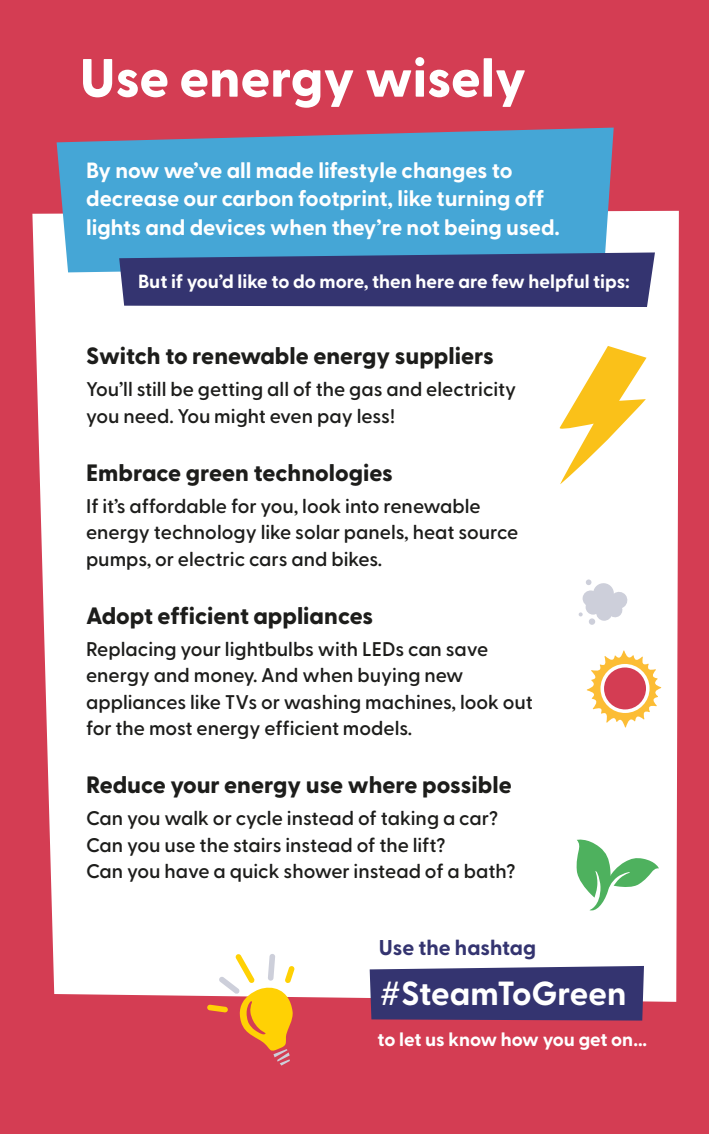
<style>
.page{position:relative;width:709px;height:1134px;background:#d43d53}
.page>*{position:absolute;margin:0;border:0;box-sizing:border-box;transform-origin:0 0}
.t1{font:800 53.8px "Greycliff CF";color:#fff}
.t2{font:700 33.45px "Greycliff CF";color:#fff}
.t3{font:800 23.65px "Greycliff CF";color:#1d1d1b}
.t4{font:700 22px/28.5px "Greycliff CF";color:#fff}
.t5{font:700 21.4px "Greycliff CF";color:#343470}
.t6{font:600 19.8px/26.4px "Greycliff CF";color:#1d1d1b}
.t7{font:700 19px "Greycliff CF";color:#fff}
</style>
<div class="page">
<div style="left:32px;top:211px;width:647px;height:791px;background:#fff"></div>
<svg style="left:57px;top:128px;width:556px;height:144px;background:#4fa0ce"></svg>
<svg style="left:119px;top:252px;width:536px;height:55px;background:#393f79"></svg>
<div style="left:370px;top:966px;width:274px;height:54px;background:#343470"></div>
<svg style="left:207px;top:954px;width:88px;height:111px"></svg>
<svg style="left:575px;top:837px;width:84px;height:75px;background:#bce1c2"></svg>
<svg style="left:557px;top:346px;width:89px;height:140px;background:#fde7a7"></svg>
<svg style="left:586px;top:650px;width:75px;height:78px"></svg>
<svg style="left:578px;top:579px;width:50px;height:42px;background:#e3e4ea"></svg>
<div style="left:588px;top:618px;width:7px;height:7px;background:#cdcfda;border-radius:50%"></div>
<h1 class="t1" style="left:80px;top:37px;width:448px">Use energy wisely</h1>
<p class="t4" style="left:86px;top:155px;width:475px">By now we’ve all made lifestyle changes to decrease our carbon footprint, like turning off lights and devices when they’re not being used.</p>
<p class="t7" style="left:138px;top:267px;width:493px">But if you’d like to do more, then here are few helpful tips:</p>
<p class="t3" style="left:86px;top:338px;width:409px">Switch to renewable energy suppliers</p>
<p class="t6" style="left:86px;top:375px;width:432px">You’ll still be getting all of the gas and electricity you need. You might even pay less!</p>
<p class="t3" style="left:86px;top:455px;width:308px">Embrace green technologies</p>
<p class="t6" style="left:86px;top:491px;width:434px">If it’s affordable for you, look into renewable energy technology like solar panels, heat source pumps, or electric cars and bikes.</p>
<p class="t3" style="left:86px;top:598px;width:288px">Adopt efficient appliances</p>
<p class="t6" style="left:86px;top:634px;width:448px">Replacing your lightbulbs with LEDs can save energy and money. And when buying new appliances like TVs or washing machines, look out for the most energy efficient models.</p>
<p class="t3" style="left:86px;top:767px;width:427px">Reduce your energy use where possible</p>
<p class="t6" style="left:86px;top:804px;width:431px">Can you walk or cycle instead of taking a car?<br>Can you use the stairs instead of the lift?<br>Can you have a quick shower instead of a bath?</p>
<p class="t5" style="left:379px;top:932px;width:159px">Use the hashtag</p>
<h2 class="t2" style="left:379px;top:967px;width:248px">#SteamToGreen</h2>
<p class="t7" style="left:377px;top:1024px;width:271px">to let us know how you get on...</p>
</div>
